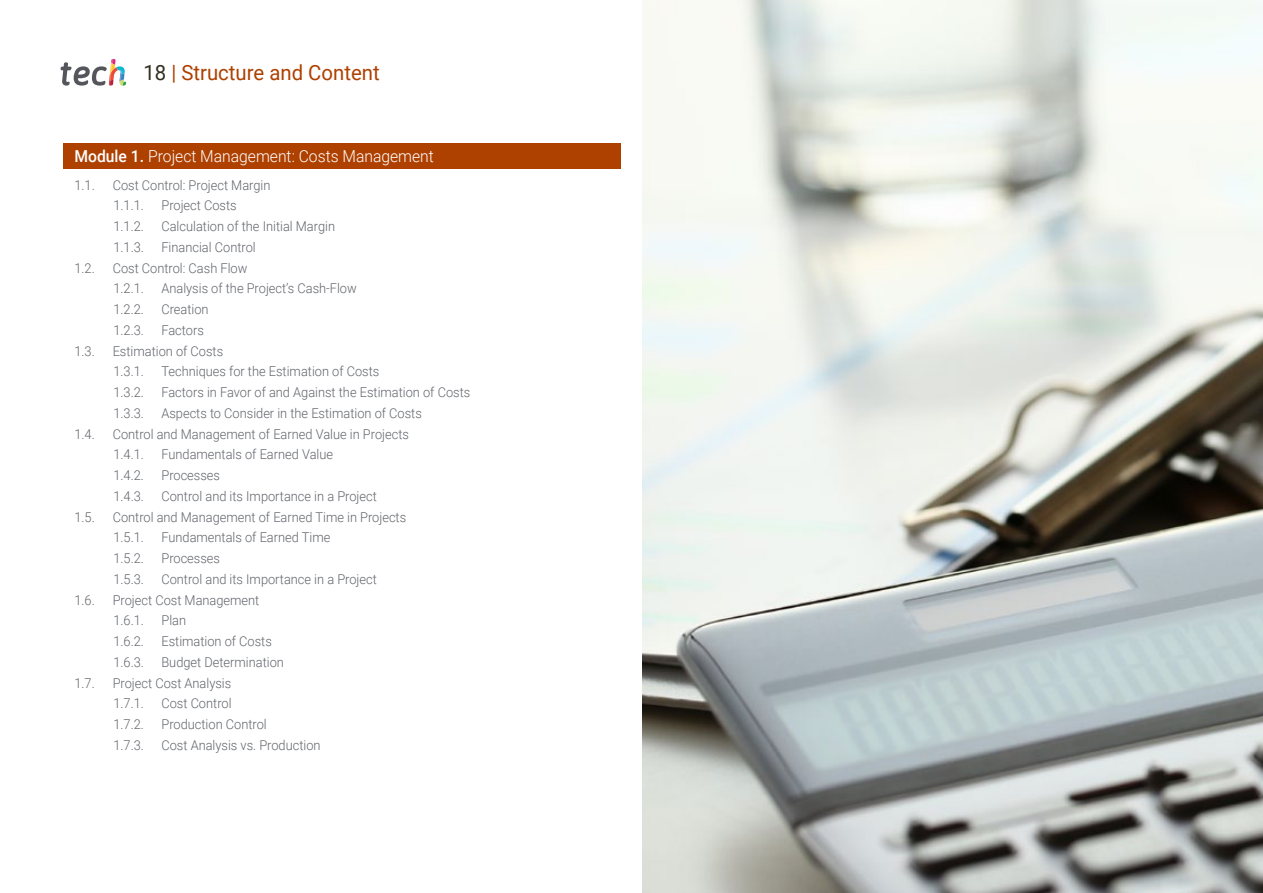
<style>
.page{position:relative;width:1263px;height:893px;background:#fff}
.page>*{position:absolute;margin:0;border:0;box-sizing:border-box;transform-origin:0 0}
.t1{font:21px "Roboto";color:#ae4000}
.t2{font:300 16.5px "Roboto";color:#fff;scale:.95 1}
.t3{font:300 13.5px/20.7px "Roboto";color:#61646a;scale:.95 1}
.s1{color:#312e20}
.s2{font-weight:500}
</style>
<div class="page">
<div style="left:63px;top:144px;width:558px;height:25px;background:#ae4000"></div>
<svg style="left:61px;top:59px;width:65px;height:27px"></svg>
<img style="left:642px;top:0;width:621px;height:893px">
<h1 class="t1" style="left:144px;top:57px;width:238px"><span class="s1">18</span> | Structure and Content</h1>
<p class="t2" style="left:74px;top:145px;width:380px"><span class="s2">Module 1.</span> Project Management: Costs Management</p>
<p class="t3" style="left:74px;top:174px;width:23px">1.1.</p>
<p class="t3" style="left:113px;top:174px;width:168px">Cost Control: Project Margin<br>1.1.1.</p>
<p class="t3" style="left:161px;top:195px;width:81px">Project Costs</p>
<p class="t3" style="left:113px;top:215px;width:34px">1.1.2.</p>
<p class="t3" style="left:161px;top:215px;width:184px">Calculation of the Initial Margin</p>
<p class="t3" style="left:113px;top:236px;width:34px">1.1.3.</p>
<p class="t3" style="left:161px;top:236px;width:101px">Financial Control</p>
<p class="t3" style="left:74px;top:257px;width:23px">1.2.</p>
<p class="t3" style="left:113px;top:257px;width:143px">Cost Control: Cash Flow<br>1.2.1.</p>
<p class="t3" style="left:161px;top:278px;width:207px">Analysis of the Project’s Cash-Flow</p>
<p class="t3" style="left:113px;top:298px;width:34px">1.2.2.</p>
<p class="t3" style="left:161px;top:298px;width:51px">Creation</p>
<p class="t3" style="left:113px;top:319px;width:34px">1.2.3.</p>
<p class="t3" style="left:161px;top:319px;width:46px">Factors</p>
<p class="t3" style="left:74px;top:340px;width:23px">1.3.</p>
<p class="t3" style="left:113px;top:340px;width:118px">Estimation of Costs<br>1.3.1.</p>
<p class="t3" style="left:161px;top:361px;width:231px">Techniques for the Estimation of Costs</p>
<p class="t3" style="left:113px;top:381px;width:34px">1.3.2.</p>
<p class="t3" style="left:161px;top:381px;width:327px">Factors in Favor of and Against the Estimation of Costs</p>
<p class="t3" style="left:113px;top:402px;width:34px">1.3.3.</p>
<p class="t3" style="left:161px;top:402px;width:276px">Aspects to Consider in the Estimation of Costs</p>
<p class="t3" style="left:74px;top:423px;width:23px">1.4.</p>
<p class="t3" style="left:113px;top:423px;width:313px">Control and Management of Earned Value in Projects<br>1.4.1.</p>
<p class="t3" style="left:161px;top:444px;width:182px">Fundamentals of Earned Value</p>
<p class="t3" style="left:113px;top:464px;width:34px">1.4.2.</p>
<p class="t3" style="left:161px;top:464px;width:63px">Processes</p>
<p class="t3" style="left:113px;top:485px;width:34px">1.4.3.</p>
<p class="t3" style="left:161px;top:485px;width:228px">Control and its Importance in a Project</p>
<p class="t3" style="left:74px;top:506px;width:23px">1.5.</p>
<p class="t3" style="left:113px;top:506px;width:310px">Control and Management of Earned Time in Projects<br>1.5.1.</p>
<p class="t3" style="left:161px;top:527px;width:179px">Fundamentals of Earned Time</p>
<p class="t3" style="left:113px;top:547px;width:34px">1.5.2.</p>
<p class="t3" style="left:161px;top:547px;width:63px">Processes</p>
<p class="t3" style="left:113px;top:568px;width:34px">1.5.3.</p>
<p class="t3" style="left:161px;top:568px;width:228px">Control and its Importance in a Project</p>
<p class="t3" style="left:74px;top:589px;width:23px">1.6.</p>
<p class="t3" style="left:113px;top:589px;width:156px">Project Cost Management<br>1.6.1.</p>
<p class="t3" style="left:161px;top:610px;width:27px">Plan</p>
<p class="t3" style="left:113px;top:630px;width:34px">1.6.2.</p>
<p class="t3" style="left:161px;top:630px;width:118px">Estimation of Costs</p>
<p class="t3" style="left:113px;top:651px;width:34px">1.6.3.</p>
<p class="t3" style="left:161px;top:651px;width:130px">Budget Determination</p>
<p class="t3" style="left:74px;top:672px;width:23px">1.7.</p>
<p class="t3" style="left:113px;top:672px;width:126px">Project Cost Analysis<br>1.7.1.</p>
<p class="t3" style="left:161px;top:693px;width:75px">Cost Control</p>
<p class="t3" style="left:113px;top:713px;width:34px">1.7.2.</p>
<p class="t3" style="left:161px;top:713px;width:112px">Production Control</p>
<p class="t3" style="left:113px;top:734px;width:34px">1.7.3.</p>
<p class="t3" style="left:161px;top:734px;width:169px">Cost Analysis vs. Production</p>
</div>
